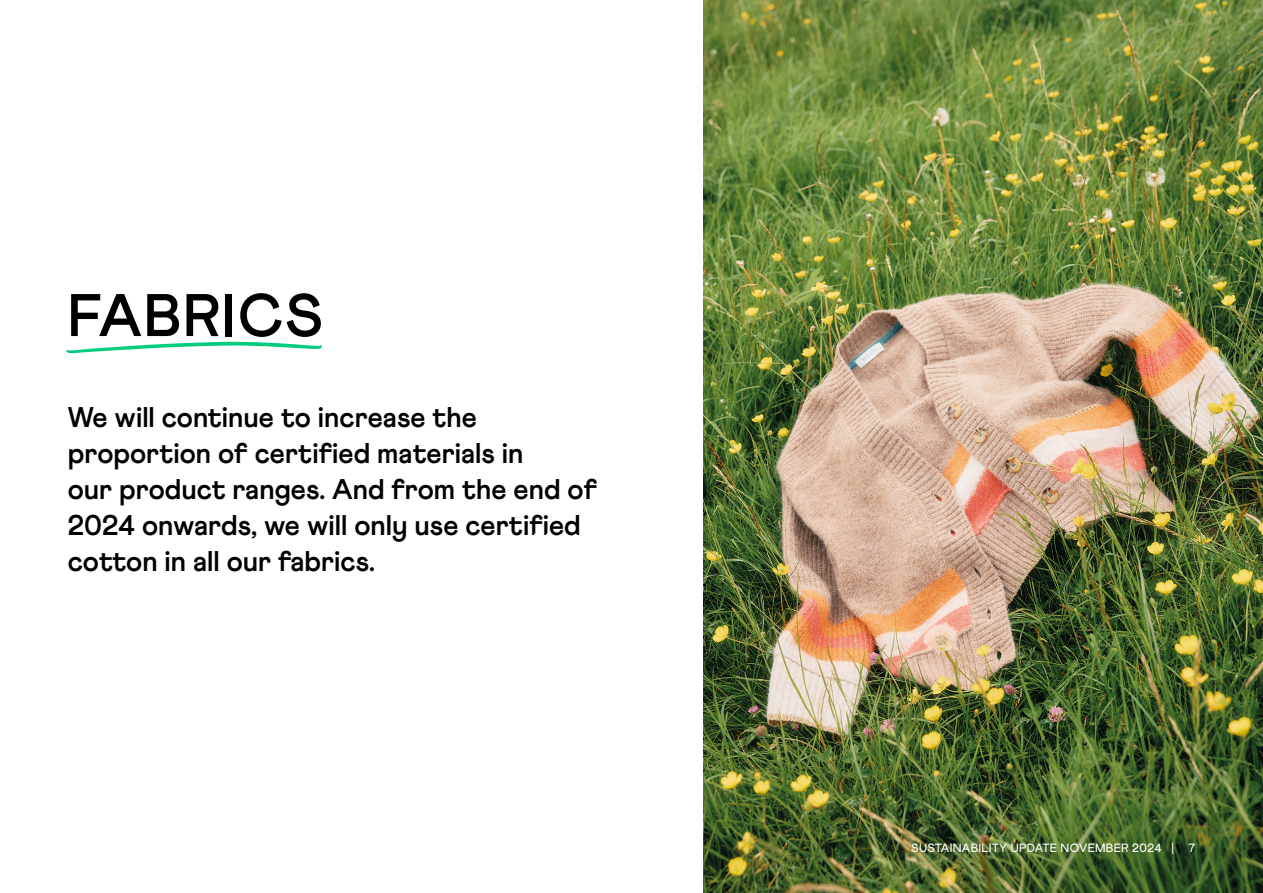
<style>
.page{position:relative;width:1263px;height:893px;background:#fff}
.page>*{position:absolute;margin:0;border:0;box-sizing:border-box;transform-origin:0 0}
.t1{font:700 60px "Athletics";letter-spacing:.025em;color:#000}
.t2{font:700 28.5px/36px "Athletics";color:#000}
.t3{font:500 12px "Athletics";letter-spacing:.025em;color:#fff}
</style>
<div class="page">
<img style="left:703px;top:0;width:560px;height:893px">
<svg style="left:66px;top:341px;width:256px;height:13px"></svg>
<p class="t1" style="left:67px;top:280px;width:256px">FABRICS</p>
<p class="t2" style="left:68px;top:400px;width:411px">We will continue to increase the</p>
<p class="t2" style="left:68px;top:436px;width:531px">proportion of certified materials in<br>our product ranges. And from the end of 2024 onwards, we will only use certified cotton in all our fabrics.</p>
<p class="t3" style="left:911px;top:841px;width:285px">SUSTAINABILITY UPDATE NOVEMBER 2024 | 7</p>
</div>
